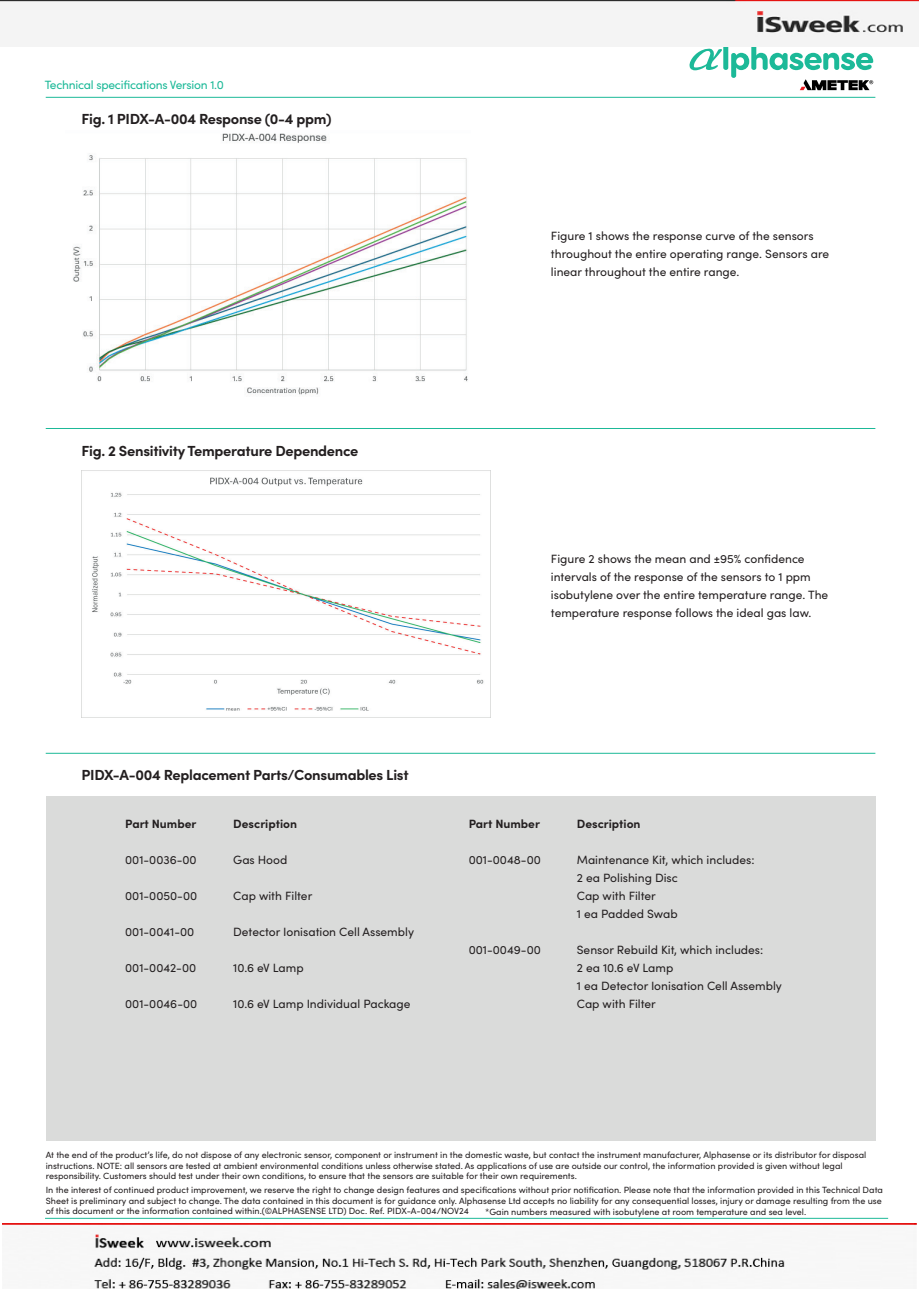
<style>
.page{position:relative;width:919px;height:1289px;background:#fff}
.page>*{position:absolute;margin:0;border:0;box-sizing:border-box;transform-origin:0 0}
.t1{font:700 14.55px "Sofia Pro";letter-spacing:-.02em;color:#231f20}
.t2{font:12px/18px "Sofia Pro";color:#231f20}
.t3{font:700 12px "Sofia Pro";color:#231f20}
.t4{font:12px "Sofia Pro";letter-spacing:-.02em;color:#1cb998}
.t5{font:9px/10.5px "Sofia Pro";color:#231f20;text-align:justify}
</style>
<div class="page">
<hr style="left:46px;top:97px;width:829px;height:1px;background:#1cb998">
<hr style="left:46px;top:428px;width:829px;height:1px;background:#1cb998">
<hr style="left:46px;top:753px;width:829px;height:1px;background:#1cb998">
<hr style="left:45px;top:1217px;width:843px;height:1px;background:#1cb998">
<svg style="left:689px;top:48px;width:33px;height:22px"></svg>
<div style="left:723px;top:44px;width:5px;height:26px;background:#1cb998;border-radius:2px"></div>
<svg style="left:731px;top:47px;width:142px;height:43px"></svg>
<div style="left:46px;top:796px;width:829px;height:344px;background:#dadbda"></div>
<img style="left:82px;top:470px;width:408px;height:241px">
<img style="left:73px;top:133px;width:395px;height:262px">
<img style="left:1px;top:0;width:917px;height:47px">
<img style="left:2px;top:1223px;width:914px;height:65px">
<h2 class="t4" style="left:45px;top:76px;width:181px">Technical specifications Version 1.0</h2>
<h1 class="t1" style="left:81px;top:107px;width:251px">Fig. 1 PIDX-A-004 Response (0-4 ppm)</h1>
<h2 class="t2" style="left:551px;top:226px;width:280px">Figure 1 shows the response curve of the sensors throughout the entire operating range. Sensors are linear throughout the entire range.</h2>
<h1 class="t1" style="left:81px;top:439px;width:278px">Fig. 2 Sensitivity Temperature Dependence</h1>
<h2 class="t2" style="left:551px;top:549px;width:279px">Figure 2 shows the mean and ±95% confidence intervals of the response of the sensors to 1 ppm isobutylene over the entire temperature range. The temperature response follows the ideal gas law.</h2>
<h1 class="t1" style="left:81px;top:764px;width:328px">PIDX-A-004 Replacement Parts/Consumables List</h1>
<h2 class="t3" style="left:125px;top:814px;width:73px">Part Number</h2>
<h2 class="t3" style="left:233px;top:814px;width:65px">Description</h2>
<h2 class="t2" style="left:125px;top:850px;width:73px">001-0036-00</h2>
<h2 class="t2" style="left:233px;top:850px;width:56px">Gas Hood</h2>
<h2 class="t2" style="left:125px;top:886px;width:73px">001-0050-00</h2>
<h2 class="t2" style="left:233px;top:886px;width:81px">Cap with Filter</h2>
<h2 class="t2" style="left:125px;top:922px;width:71px">001-0041-00</h2>
<h2 class="t2" style="left:233px;top:922px;width:182px">Detector Ionisation Cell Assembly</h2>
<h2 class="t2" style="left:125px;top:958px;width:73px">001-0042-00</h2>
<h2 class="t2" style="left:233px;top:958px;width:72px">10.6 eV Lamp</h2>
<h2 class="t2" style="left:125px;top:994px;width:74px">001-0046-00</h2>
<h2 class="t2" style="left:233px;top:994px;width:179px">10.6 eV Lamp Individual Package</h2>
<h2 class="t3" style="left:468px;top:814px;width:73px">Part Number</h2>
<h2 class="t3" style="left:576px;top:814px;width:65px">Description</h2>
<h2 class="t2" style="left:468px;top:850px;width:74px">001-0048-00</h2>
<h2 class="t2" style="left:576px;top:850px;width:179px">Maintenance Kit, which includes:<br>2 ea Polishing Disc<br>Cap with Filter<br>1 ea Padded Swab</h2>
<h2 class="t2" style="left:468px;top:940px;width:74px">001-0049-00</h2>
<h2 class="t2" style="left:576px;top:940px;width:206px">Sensor Rebuild Kit, which includes:<br>2 ea 10.6 eV Lamp<br>1 ea Detector Ionisation Cell Assembly<br>Cap with Filter</h2>
<p class="t5" style="left:46px;top:1149px;width:822px;text-align:left">At the end of the product’s life, do not dispose of any electronic sensor, component or instrument in the domestic waste, but contact the instrument manufacturer, Alphasense or its distributor for disposal instructions. NOTE: all sensors are tested at ambient environmental conditions unless otherwise stated. As applications of use are outside our control, the information provided is given without legal responsibility. Customers should test under their own conditions, to ensure that the sensors are suitable for their own requirements.</p>
<p class="t5" style="left:46px;top:1184px;width:838px">In the interest of continued product improvement, we reserve the right to change design features and specifications without prior notification. Please note that the information provided in this Technical Data Sheet is preliminary and subject to change. The data contained in this document is for guidance only. Alphasense Ltd accepts no liability for any consequential losses, injury or damage resulting from the use of this document or the information contained within.(©ALPHASENSE LTD) Doc. Ref. PIDX-A-004/NOV24</p>
<p class="t5" style="left:485px;top:1206px;width:323px">*Gain numbers measured with isobutylene at room temperature and sea level.</p>
</div>
